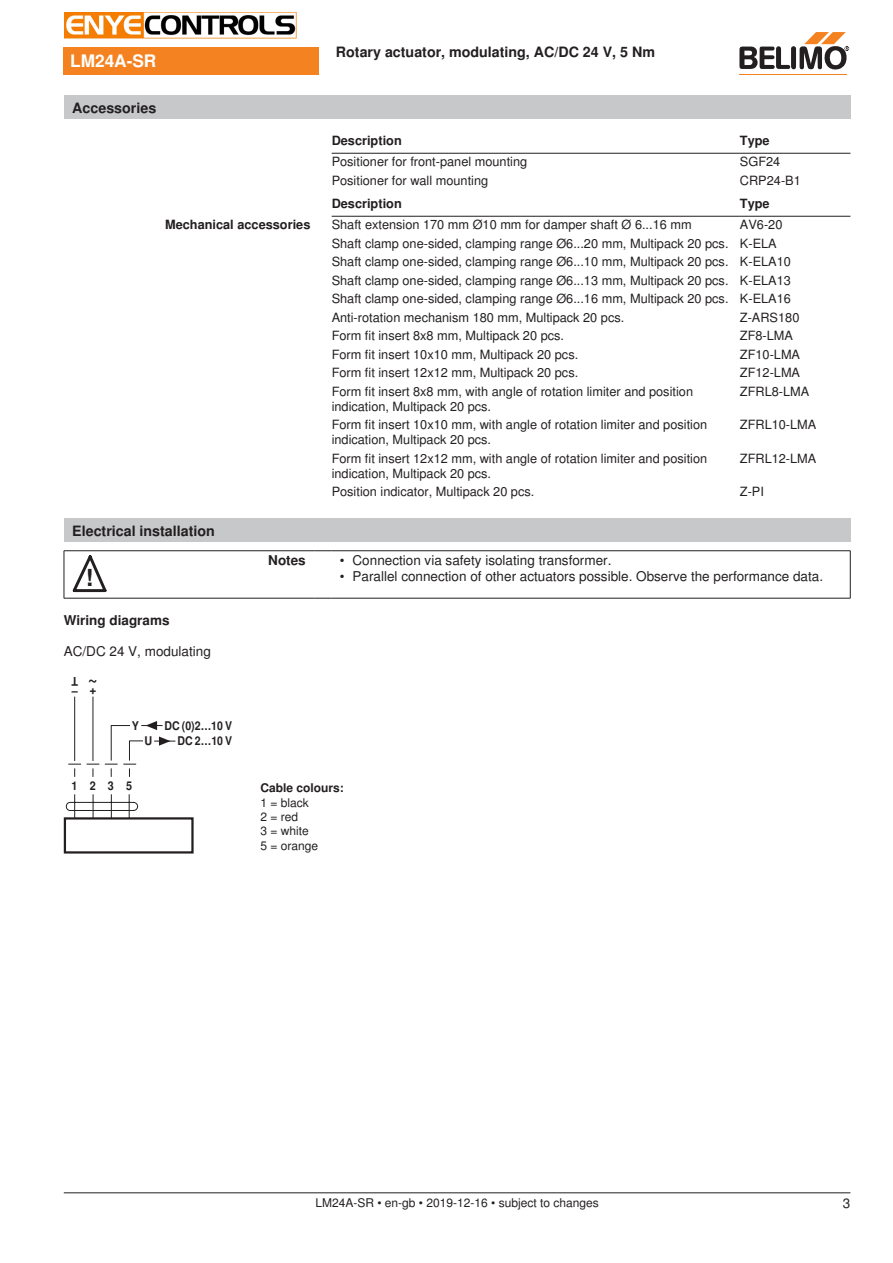
<style>
.page{position:relative;width:893px;height:1263px;background:#fff}
.page>*{position:absolute;margin:0;border:0;box-sizing:border-box;transform-origin:0 0}
.t1{font:700 23.55px "Nimbus Sans BEL";color:#231f20}
.t2{font:700 18px "Nimbus Sans BEL";color:#231f20;scale:.9 1}
.t3{font:700 17.25px "Nimbus Sans BEL";color:#fff}
.t4{font:700 14.25px "Nimbus Sans BEL";color:#231f20}
.Bulletpoints{font:13.5px "Nimbus Sans BEL";color:#231f20}
.Tabellenkopf_rechtsb{font:700 13.5px "Nimbus Sans BEL";color:#231f20}
.Anschluss_Schema_Bas{font:13.5px "Nimbus Sans BEL";color:#231f20}
.Rechtsbündig_Footer{font:13.5px "Nimbus Sans BEL";color:#231f20}
.Tabellentext_1mm{font:12.75px/15.3px "Nimbus Sans BEL";color:#231f20}
.Tabellenkopf{font:700 12.75px "Nimbus Sans BEL";color:#231f20}
.Tabellenkopf_rechtsb-2{font:700 12.75px "Nimbus Sans BEL";color:#231f20}
.Footer_EU_center{font:12px "Nimbus Sans BEL";color:#231f20}
.Legende{font:12px/14.4px "Nimbus Sans BEL";color:#231f20}
.t5{font:700 12px/15.5px "Nimbus Sans BEL";color:#231f20;text-align:right;scale:.88 1}
.Anschluss_Schema_Bas-2{font:700 12px "Nimbus Sans BEL";color:#231f20}
.t6{font:700 12px "Nimbus Sans BEL";color:#231f20;scale:.9 1}
</style>
<div class="page">
<hr style="left:332px;top:153px;width:408px;height:1px;background:#231f20">
<hr style="left:740px;top:153px;width:110px;height:1px;background:#231f20">
<hr style="left:332px;top:216px;width:408px;height:1px;background:#231f20">
<hr style="left:740px;top:216px;width:110px;height:1px;background:#231f20">
<div style="left:64px;top:519px;width:786px;height:23px;background:#c7c8ca"></div>
<hr style="left:64px;top:551px;width:1px;height:47px;background:#231f20">
<hr style="left:850px;top:551px;width:1px;height:47px;background:#231f20">
<hr style="left:64px;top:550px;width:51px;height:1px;background:#231f20">
<hr style="left:115px;top:550px;width:199px;height:1px;background:#231f20">
<svg style="left:314px;top:550px;width:17px;height:1px"></svg>
<hr style="left:331px;top:550px;width:519px;height:1px;background:#231f20">
<hr style="left:64px;top:598px;width:51px;height:1px;background:#231f20">
<hr style="left:115px;top:598px;width:199px;height:1px;background:#231f20">
<svg style="left:314px;top:598px;width:17px;height:1px"></svg>
<hr style="left:331px;top:598px;width:519px;height:1px;background:#231f20">
<svg style="left:73px;top:555px;width:34px;height:38px"></svg>
<div style="left:64px;top:817px;width:130px;height:36px;border:2px solid #231f20"></div>
<svg style="left:66px;top:696px;width:109px;height:123px"></svg>
<div style="left:64px;top:47px;width:255px;height:27px;background:#f58220"></div>
<hr style="left:739px;top:74px;width:107px;height:1px;background:#f58220">
<svg style="left:739px;top:32px;width:110px;height:38px"></svg>
<div style="left:64px;top:96px;width:786px;height:23px;background:#c7c8ca"></div>
<hr style="left:64px;top:1192px;width:786px;height:1px;background:#231f20">
<img style="left:65px;top:13px;width:232px;height:25px">
<p class="t3" style="left:70px;top:51px;width:88px">LM24A-SR</p>
<p class="t4" style="left:72px;top:99px;width:85px">Accessories</p>
<p class="t4" style="left:336px;top:44px;width:321px">Rotary actuator, modulating, AC/DC 24 V, 5 Nm</p>
<p class="Tabellenkopf" style="left:332px;top:133px;width:72px">Description</p>
<p class="Tabellenkopf" style="left:740px;top:133px;width:31px">Type</p>
<p class="Tabellentext_1mm" style="left:332px;top:154px;width:197px">Positioner for front-panel mounting</p>
<p class="Tabellentext_1mm" style="left:740px;top:154px;width:42px">SGF24</p>
<p class="Tabellentext_1mm" style="left:332px;top:173px;width:158px">Positioner for wall mounting</p>
<p class="Tabellentext_1mm" style="left:740px;top:173px;width:62px">CRP24-B1</p>
<p class="Tabellenkopf" style="left:332px;top:196px;width:72px">Description</p>
<p class="Tabellenkopf" style="left:740px;top:196px;width:31px">Type</p>
<p class="Tabellenkopf_rechtsb-2" style="left:165px;top:217px;width:147px">Mechanical accessories</p>
<p class="Tabellentext_1mm" style="left:332px;top:217px;width:361px">Shaft extension 170 mm Ø10 mm for damper shaft Ø 6...16 mm</p>
<p class="Tabellentext_1mm" style="left:740px;top:217px;width:44px">AV6-20</p>
<p class="Tabellentext_1mm" style="left:332px;top:236px;width:398px">Shaft clamp one-sided, clamping range Ø6...20 mm, Multipack 20 pcs.</p>
<p class="Tabellentext_1mm" style="left:740px;top:236px;width:38px">K-ELA</p>
<p class="Tabellentext_1mm" style="left:332px;top:254px;width:398px">Shaft clamp one-sided, clamping range Ø6...10 mm, Multipack 20 pcs.</p>
<p class="Tabellentext_1mm" style="left:740px;top:254px;width:53px">K-ELA10</p>
<p class="Tabellentext_1mm" style="left:332px;top:273px;width:398px">Shaft clamp one-sided, clamping range Ø6...13 mm, Multipack 20 pcs.</p>
<p class="Tabellentext_1mm" style="left:740px;top:273px;width:53px">K-ELA13</p>
<p class="Tabellentext_1mm" style="left:332px;top:291px;width:398px">Shaft clamp one-sided, clamping range Ø6...16 mm, Multipack 20 pcs.</p>
<p class="Tabellentext_1mm" style="left:740px;top:291px;width:53px">K-ELA16</p>
<p class="Tabellentext_1mm" style="left:332px;top:310px;width:294px">Anti-rotation mechanism 180 mm, Multipack 20 pcs.</p>
<p class="Tabellentext_1mm" style="left:740px;top:310px;width:61px">Z-ARS180</p>
<p class="Tabellentext_1mm" style="left:332px;top:328px;width:234px">Form fit insert 8x8 mm, Multipack 20 pcs.</p>
<p class="Tabellentext_1mm" style="left:740px;top:328px;width:55px">ZF8-LMA</p>
<p class="Tabellentext_1mm" style="left:332px;top:347px;width:248px">Form fit insert 10x10 mm, Multipack 20 pcs.</p>
<p class="Tabellentext_1mm" style="left:740px;top:347px;width:62px">ZF10-LMA</p>
<p class="Tabellentext_1mm" style="left:332px;top:365px;width:248px">Form fit insert 12x12 mm, Multipack 20 pcs.</p>
<p class="Tabellentext_1mm" style="left:740px;top:365px;width:62px">ZF12-LMA</p>
<p class="Tabellentext_1mm" style="left:332px;top:384px;width:363px">Form fit insert 8x8 mm, with angle of rotation limiter and position indication, Multipack 20 pcs.</p>
<p class="Tabellentext_1mm" style="left:740px;top:384px;width:71px">ZFRL8-LMA</p>
<p class="Tabellentext_1mm" style="left:332px;top:417px;width:377px">Form fit insert 10x10 mm, with angle of rotation limiter and position indication, Multipack 20 pcs.</p>
<p class="Tabellentext_1mm" style="left:740px;top:417px;width:78px">ZFRL10-LMA</p>
<p class="Tabellentext_1mm" style="left:332px;top:451px;width:377px">Form fit insert 12x12 mm, with angle of rotation limiter and position indication, Multipack 20 pcs.</p>
<p class="Tabellentext_1mm" style="left:740px;top:451px;width:78px">ZFRL12-LMA</p>
<p class="Tabellentext_1mm" style="left:332px;top:484px;width:204px">Position indicator, Multipack 20 pcs.</p>
<p class="Tabellentext_1mm" style="left:740px;top:484px;width:26px">Z-PI</p>
<p class="t4" style="left:72px;top:522px;width:144px">Electrical installation</p>
<p class="t1" style="left:86px;top:564px;width:9px">!</p>
<p class="Tabellenkopf_rechtsb" style="left:268px;top:552px;width:39px">Notes</p>
<p class="Bulletpoints" style="left:340px;top:552px;width:273px">• Connection via safety isolating transformer.</p>
<p class="Bulletpoints" style="left:340px;top:568px;width:485px">• Parallel connection of other actuators possible. Observe the performance data.</p>
<p class="Tabellenkopf_rechtsb" style="left:64px;top:612px;width:107px">Wiring diagrams</p>
<p class="Anschluss_Schema_Bas" style="left:64px;top:643px;width:149px">AC/DC 24 V, modulating</p>
<p class="t6" style="left:78px;top:689px;width:9px;rotate:-180deg">T</p>
<p class="t2" style="left:98px;top:695px;width:12px;rotate:-180deg">~</p>
<p class="t6" style="left:72px;top:682px;width:29px">– +</p>
<p class="t6" style="left:132px;top:718px;width:10px">Y</p>
<p class="t6" style="left:145px;top:733px;width:10px">U</p>
<p class="t5" style="left:164px;top:719px;width:79px">DC (0)2…10 V<br>DC 2…10 V</p>
<p class="t6" style="left:71px;top:778px;width:8px">1</p>
<p class="t6" style="left:108px;top:778px;width:8px">3</p>
<p class="t6" style="left:90px;top:778px;width:8px">2</p>
<p class="t6" style="left:126px;top:778px;width:8px">5</p>
<p class="Anschluss_Schema_Bas-2" style="left:260px;top:781px;width:85px">Cable colours:</p>
<p class="Legende" style="left:260px;top:795px;width:59px">1 = black<br>2 = red<br>3 = white<br>5 = orange</p>
<p class="Footer_EU_center" style="left:315px;top:1196px;width:285px">LM24A-SR • en-gb • 2019-12-16 • subject to changes</p>
<p class="Rechtsbündig_Footer" style="left:843px;top:1195px;width:9px">3</p>
</div>
